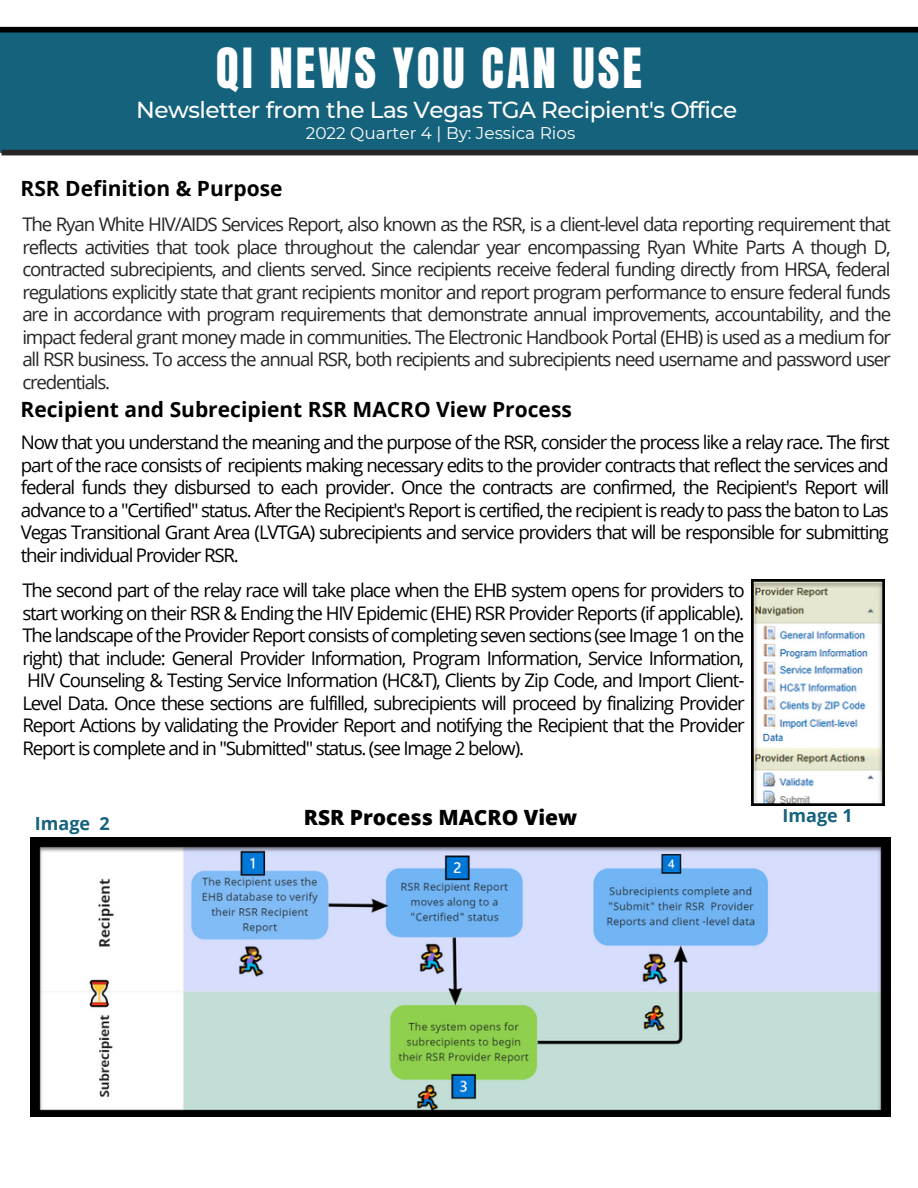
<style>
.page{position:relative;width:918px;height:1188px;background:#fff}
.page>*{position:absolute;margin:0;border:0;box-sizing:border-box;transform-origin:0 0}
.t1{font:47.1px "Anton";letter-spacing:.06em;color:#fff}
.t2{font:500 23.1px "Montserrat";letter-spacing:-.02em;color:#fffffe}
.t3{font:700 21px "Open Sans";color:#000}
.t4{font:800 21px "Open Sans";color:#000}
.t5{font:18.75px/22.5px "Open Sans";letter-spacing:-.065em;color:#000;text-align:justify}
.t6{font:18.75px/22.5px "Open Sans";letter-spacing:-.065em;color:#272525;text-align:justify}
.t7{font:700 18px "Open Sans";color:#15627d}
.t8{font:16.95px "Montserrat";color:#fffffe}
</style>
<div class="page">
<div style="left:0;top:32px;width:918px;height:121px;background:#15627d"></div>
<div style="left:2px;top:150px;width:916px;height:5px;background:#272525"></div>
<div style="left:0;top:27px;width:918px;height:5px;background:#000"></div>
<img style="left:751px;top:579px;width:133px;height:226px">
<img style="left:31px;top:838px;width:859px;height:279px">
<h1 class="t1" style="left:216px;top:34px;width:427px">QI NEWS YOU CAN USE</h1>
<p class="t2" style="left:136px;top:95px;width:603px">Newsletter from the Las Vegas TGA Recipient's Office</p>
<p class="t8" style="left:306px;top:123px;width:271px">2022 Quarter 4 | By: Jessica Rios</p>
<p class="t3" style="left:21px;top:174px;width:263px">RSR Definition &amp; Purpose</p>
<p class="t6" style="left:22px;top:213px;width:870px">The Ryan White HIV/AIDS Services Report, also known as the RSR, is a client-level data reporting requirement that reflects activities that took place throughout the calendar year encompassing Ryan White Parts A though D, contracted subrecipients, and clients served. Since recipients receive federal funding directly from HRSA, federal regulations explicitly state that grant recipients monitor and report program performance to ensure federal funds are in accordance with program requirements that demonstrate annual improvements, accountability, and the impact federal grant money made in communities. The Electronic Handbook Portal (EHB) is used as a medium for all RSR business. To access the annual RSR, both recipients and subrecipients need username and password user credentials.</p>
<p class="t3" style="left:21px;top:394px;width:553px">Recipient and Subrecipient RSR MACRO View Process</p>
<p class="t5" style="left:21px;top:431px;width:870px">Now that you understand the meaning and the purpose of the RSR, consider the process like a relay race. The first part of the race consists of recipients making necessary edits to the provider contracts that reflect the services and federal funds they disbursed to each provider. Once the contracts are confirmed, the Recipient's Report will advance to a "Certified" status. After the Recipient's Report is certified, the recipient is ready to pass the baton to Las Vegas Transitional Grant Area (LVTGA) subrecipients and service providers that will be responsible for submitting their individual Provider RSR.</p>
<p class="t5" style="left:22px;top:579px;width:724px">The second part of the relay race will take place when the EHB system opens for providers to start working on their RSR &amp; Ending the HIV Epidemic (EHE) RSR Provider Reports (if applicable).<br>The landscape of the Provider Report consists of completing seven sections (see Image 1 on the right) that include: General Provider Information, Program Information, Service Information, HIV Counseling &amp; Testing Service Information (HC&amp;T), Clients by Zip Code, and Import Client-Level Data. Once these sections are fulfilled, subrecipients will proceed by finalizing Provider Report Actions by validating the Provider Report and notifying the Recipient that the Provider Report is complete and in "Submitted" status. (see Image 2 below).</p>
<p class="t7" style="left:35px;top:811px;width:76px">Image 2</p>
<p class="t4" style="left:304px;top:803px;width:275px">RSR Process MACRO View</p>
<p class="t7" style="left:783px;top:803px;width:72px">Image 1</p>
</div>
